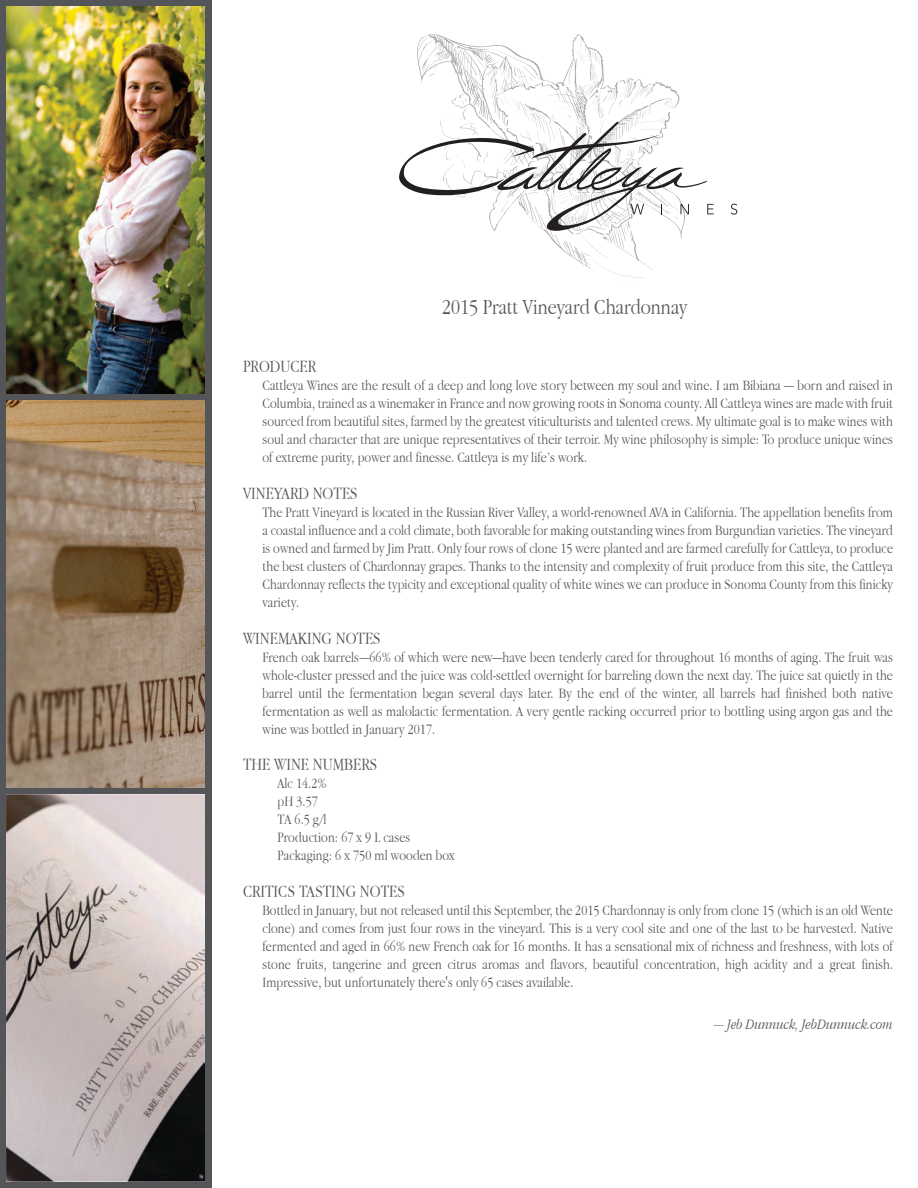
<style>
.page{position:relative;width:918px;height:1188px;background:#fff}
.page>*{position:absolute;margin:0;border:0;box-sizing:border-box;transform-origin:0 0}
.t1{font:300 22.5px "Apple Garamond";color:#545558}
.t2{font:300 18px "Apple Garamond";letter-spacing:.005em;color:#545558}
.t3{font:300 15px/18px "Apple Garamond";letter-spacing:.005em;color:#545558;text-align:justify}
.t4{font:italic 300 15px "Apple Garamond";color:#545558}
</style>
<div class="page">
<div style="left:0;top:0;width:211px;height:1188px;background:#545558"></div>
<img style="left:7px;top:7px;width:198px;height:387px">
<img style="left:7px;top:401px;width:198px;height:386px">
<img style="left:7px;top:795px;width:198px;height:386px">
<svg style="left:399px;top:35px;width:315px;height:243px"></svg>
<svg style="left:731px;top:204px;width:6px;height:11px"></svg>
<h1 class="t1" style="left:442px;top:294px;width:247px">2015 Pratt Vineyard Chardonnay</h1>
<p class="t2" style="left:243px;top:356px;width:75px">PRODUCER</p>
<p class="t3" style="left:262px;top:376px;width:632px">Cattleya Wines are the result of a deep and long love story between my soul and wine. I am Bibiana — born and raised in Columbia, trained as a winemaker in France and now growing roots in Sonoma county. All Cattleya wines are made with fruit sourced from beautiful sites, farmed by the greatest viticulturists and talented crews. My ultimate goal is to make wines with soul and character that are unique representatives of their terroir. My wine philosophy is simple: To produce unique wines of extreme purity, power and finesse. Cattleya is my life’s work.</p>
<p class="t2" style="left:243px;top:483px;width:116px">VINEYARD NOTES</p>
<p class="t3" style="left:262px;top:503px;width:632px">The Pratt Vineyard is located in the Russian River Valley, a world-renowned AVA in California. The appellation benefits from a coastal influence and a cold climate, both favorable for making outstanding wines from Burgundian varieties. The vineyard is owned and farmed by Jim Pratt. Only four rows of clone 15 were planted and are farmed carefully for Cattleya, to produce the best clusters of Chardonnay grapes. Thanks to the intensity and complexity of fruit produce from this site, the Cattleya Chardonnay reflects the typicity and exceptional quality of white wines we can produce in Sonoma County from this finicky variety.</p>
<p class="t2" style="left:243px;top:627px;width:139px">WINEMAKING NOTES</p>
<p class="t3" style="left:262px;top:648px;width:632px">French oak barrels—66% of which were new—have been tenderly cared for throughout 16 months of aging. The fruit was whole-cluster pressed and the juice was cold-settled overnight for barreling down the next day. The juice sat quietly in the barrel until the fermentation began several days later. By the end of the winter, all barrels had finished both native fermentation as well as malolactic fermentation. A very gentle racking occurred prior to bottling using argon gas and the wine was bottled in January 2017.</p>
<p class="t2" style="left:243px;top:754px;width:135px">THE WINE NUMBERS</p>
<p class="t3" style="left:278px;top:774px;width:179px;text-align:left">Alc 14.2%<br>pH 3.57<br>TA 6.5 g/l<br>Production: 67 x 9 L cases<br>Packaging: 6 x 750 ml wooden box</p>
<p class="t2" style="left:243px;top:880px;width:163px">CRITICS TASTING NOTES</p>
<p class="t3" style="left:262px;top:901px;width:632px">Bottled in January, but not released until this September, the 2015 Chardonnay is only from clone 15 (which is an old Wente clone) and comes from just four rows in the vineyard. This is a very cool site and one of the last to be harvested. Native fermented and aged in 66% new French oak for 16 months. It has a sensational mix of richness and freshness, with lots of stone fruits, tangerine and green citrus aromas and flavors, beautiful concentration, high acidity and a great finish.<br>Impressive, but unfortunately there's only 65 cases available.</p>
<p class="t4" style="left:714px;top:1015px;width:180px">— Jeb Dunnuck, JebDunnuck.com</p>
</div>
